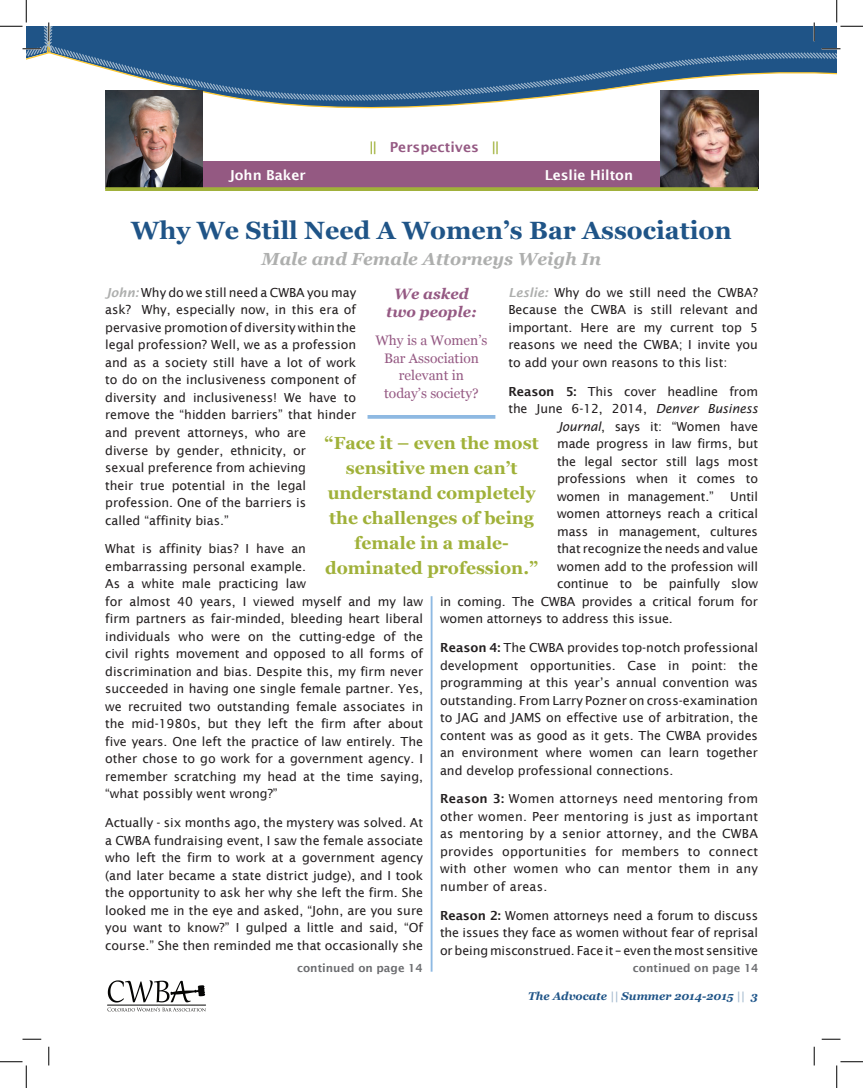
<style>
.page{position:relative;width:863px;height:1088px;background:#fff}
.page>*{position:absolute;margin:0;border:0;box-sizing:border-box;transform-origin:0 0}
.t1{font:700 25px "Georgia";color:#1f5487}
.t2{font:700 17.5px/25px "Georgia";color:#a0b139;text-align:center}
.t3{font:italic 700 17.5px "Georgia";color:#aeafae}
.t4{font:italic 700 15px/17.5px "Georgia";color:#955983;text-align:center}
.t5{font:13.75px/17.5px "Georgia";color:#955983;text-align:center}
.t6{font:600 13.75px "Lucida Sans";color:#fff}
.t7{font:600 13.75px "Lucida Sans";color:#955983}
.t8{font:12.5px/17.5px "Lucida Sans";color:#231f20;text-align:justify}
.t9{font:600 11.25px "Lucida Sans";color:#6c6d70}
.t10{font:italic 700 11.25px "Georgia";color:#1f5487}
.s1{color:#a0b139}
.s2{font-weight:600;font-style:italic;color:#aeafae}
.s3{font-weight:600}
.s4{font-style:italic}
.s5{color:#a2b8cd}
.s6{color:#1f568b}
</style>
<div class="page">
<svg style="left:107px;top:980px;width:99px;height:31px"></svg>
<svg style="left:202px;top:102px;width:557px;height:32px"></svg>
<svg style="left:52px;top:26px;width:784px;height:76px;background:#467199"></svg>
<div style="left:201px;top:161px;width:460px;height:27px;background:#945982"></div>
<img style="left:660px;top:91px;width:98px;height:96px">
<img style="left:105px;top:91px;width:97px;height:96px">
<svg style="left:105px;top:187px;width:653px;height:4px;background:#9dab3c"></svg>
<svg style="left:367px;top:415px;width:128px;height:4px"></svg>
<hr style="left:430px;top:596px;width:2px;height:375px;background:#8eb9e2">
<svg style="left:821px;top:48px;width:19px;height:2px"></svg>
<svg style="left:22px;top:1038px;width:19px;height:2px"></svg>
<svg style="left:821px;top:1038px;width:19px;height:2px"></svg>
<svg style="left:48px;top:1046px;width:2px;height:19px"></svg>
<svg style="left:813px;top:22px;width:2px;height:19px"></svg>
<svg style="left:813px;top:1046px;width:2px;height:19px"></svg>
<svg style="left:0;top:0;width:52px;height:60px"></svg>
<svg style="left:0;top:1061px;width:27px;height:27px"></svg>
<svg style="left:836px;top:0;width:26px;height:27px"></svg>
<svg style="left:836px;top:1061px;width:26px;height:27px"></svg>
<p class="t7" style="left:370px;top:139px;width:130px"><span class="s1">||</span> Perspectives <span class="s1">||</span></p>
<p class="t6" style="left:229px;top:167px;width:78px">John Baker</p>
<p class="t6" style="left:544px;top:167px;width:90px">Leslie Hilton</p>
<h1 class="t1" style="left:131px;top:214px;width:602px">Why We Still Need A Women’s Bar Association</h1>
<h2 class="t3" style="left:262px;top:247px;width:341px">Male and Female Attorneys Weigh In</h2>
<p class="t8" style="left:105px;top:284px;width:252px;text-align:left"><span class="s2">John:</span> Why do we still need a CWBA you may ask? Why, especially now, in this era of pervasive promotion of diversity within the legal profession? Well, we as a profession and as a society still have a lot of work to do on the inclusiveness component of diversity and inclusiveness! We have to remove the “hidden barriers” that hinder and prevent attorneys, who are<br>diverse by gender, ethnicity, or<br>sexual preference from achieving<br>their true potential in the legal profession. One of the barriers is<br>called “affinity bias.”</p>
<p class="t8" style="left:105px;top:540px;width:319px;text-align:left">What is affinity bias? I have an<br>embarrassing personal example.<br>As a white male practicing law<br>for almost 40 years, I viewed myself and my law firm partners as fair-minded, bleeding heart liberal individuals who were on the cutting-edge of the civil rights movement and opposed to all forms of discrimination and bias. Despite this, my firm never succeeded in having one single female partner. Yes, we recruited two outstanding female associates in the mid-1980s, but they left the firm after about five years. One left the practice of law entirely. The other chose to go work for a government agency. I remember scratching my head at the time saying, “what possibly went wrong?”</p>
<p class="t8" style="left:105px;top:814px;width:319px">Actually - six months ago, the mystery was solved. At a CWBA fundraising event, I saw the female associate who left the firm to work at a government agency (and later became a state district judge), and I took the opportunity to ask her why she left the firm. She looked me in the eye and asked, “John, are you sure you want to know?” I gulped a little and said, “Of course.” She then reminded me that occasionally she</p>
<p class="t8" style="left:508px;top:284px;width:251px"><span class="s2">Leslie:</span> Why do we still need the CWBA?<br>Because the CWBA is still relevant and important. Here are my current top 5 reasons we need the CWBA; I invite you to add your own reasons to this list:</p>
<p class="t8" style="left:508px;top:382px;width:251px"><span class="s3">Reason 5:</span> This cover headline from</p>
<p class="t8" style="left:508px;top:400px;width:251px">the June 6-12, 2014, <span class="s4">Denver Business</span></p>
<p class="t8" style="left:557px;top:417px;width:202px"><span class="s4">Journal</span>, says it: “Women have</p>
<p class="t8" style="left:557px;top:435px;width:202px">made progress in law firms, but</p>
<p class="t8" style="left:557px;top:452px;width:202px">the legal sector still lags most</p>
<p class="t8" style="left:557px;top:470px;width:202px">professions when it comes to</p>
<p class="t8" style="left:557px;top:487px;width:158px">women in management.”</p>
<p class="t8" style="left:730px;top:487px;width:29px">Until</p>
<p class="t8" style="left:557px;top:505px;width:202px">women attorneys reach a critical</p>
<p class="t8" style="left:557px;top:522px;width:202px">mass in management, cultures</p>
<p class="t8" style="left:557px;top:540px;width:202px">that recognize the needs and value</p>
<p class="t8" style="left:557px;top:557px;width:202px">women add to the profession will</p>
<p class="t8" style="left:557px;top:575px;width:202px">continue to be painfully slow</p>
<p class="t8" style="left:440px;top:592px;width:319px">in coming. The CWBA provides a critical forum for</p>
<p class="t8" style="left:440px;top:610px;width:234px">women attorneys to address this issue.</p>
<p class="t8" style="left:440px;top:639px;width:319px"><span class="s3">Reason 4:</span> The CWBA provides top-notch professional development opportunities. Case in point: the programming at this year’s annual convention was outstanding. From Larry Pozner on cross-examination to JAG and JAMS on effective use of arbitration, the content was as good as it gets. The CWBA provides an environment where women can learn together and develop professional connections.</p>
<p class="t8" style="left:440px;top:790px;width:319px"><span class="s3">Reason 3:</span> Women attorneys need mentoring from other women. Peer mentoring is just as important as mentoring by a senior attorney, and the CWBA provides opportunities for members to connect with other women who can mentor them in any number of areas.</p>
<p class="t8" style="left:440px;top:906px;width:319px"><span class="s3">Reason 2:</span> Women attorneys need a forum to discuss the issues they face as women without fear of reprisal or being misconstrued. Face it – even the most sensitive</p>
<p class="t4" style="left:386px;top:285px;width:92px">We asked two people:</p>
<p class="t5" style="left:375px;top:332px;width:113px">Why is a Women’s<br>Bar Association relevant in<br>today’s society?</p>
<h2 class="t2" style="left:324px;top:430px;width:215px">“Face it – even the most sensitive men can’t understand completely the challenges of being female in a male&shy;dominated profession.”</h2>
<p class="t9" style="left:297px;top:961px;width:127px">continued on page 14</p>
<p class="t9" style="left:633px;top:961px;width:127px">continued on page 14</p>
<p class="t10" style="left:528px;top:989px;width:231px">The Advocate <span class="s5">||</span> Summer 2014-2015 <span class="s5">||</span> <span class="s6">3</span></p>
</div>
